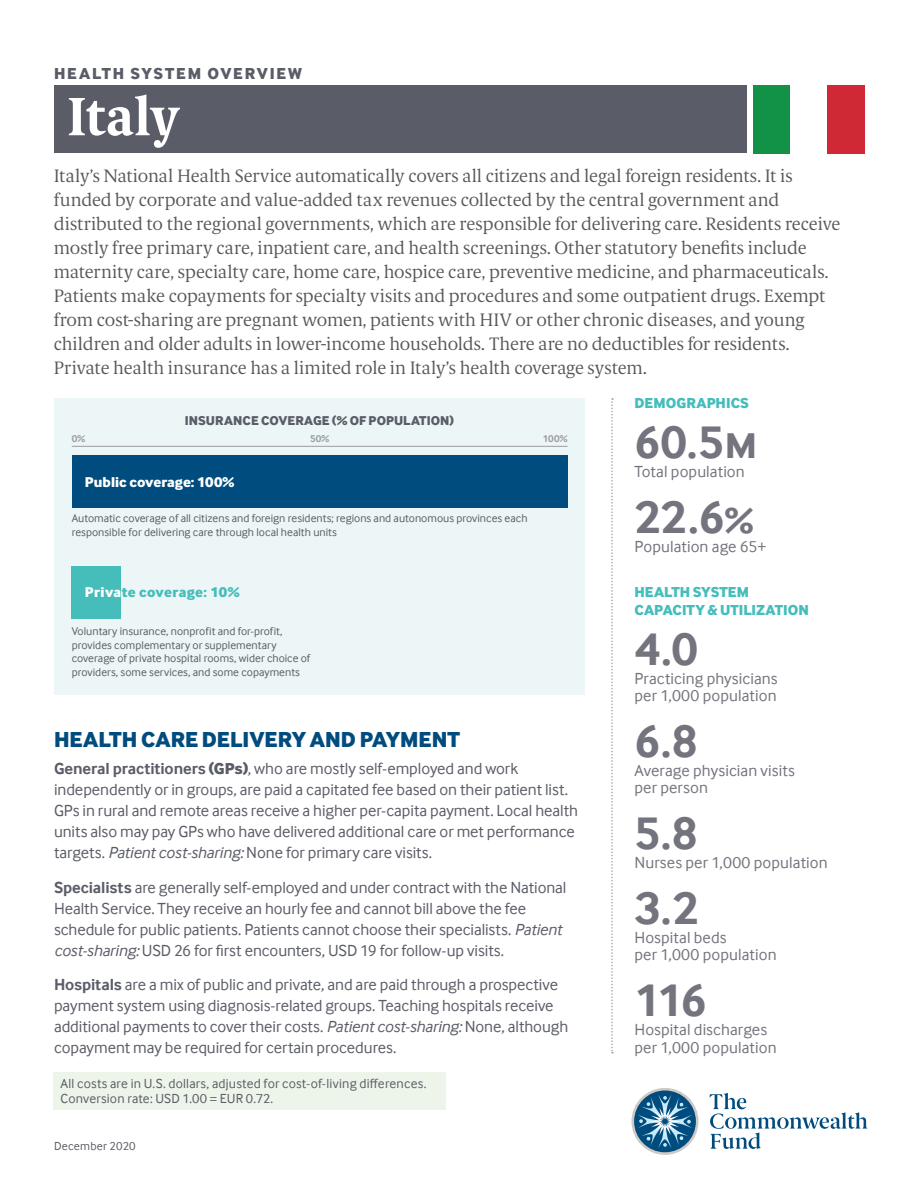
<style>
.page{position:relative;width:918px;height:1188px;background:#fff}
.page>*{position:absolute;margin:0;border:0;box-sizing:border-box;transform-origin:0 0}
.Page_Heads___Folio{font:700 54px "Berlingske Serif Text";color:#fff}
.STAT-number{font:700 48px "Inter Face";color:#73747d}
.Heads_-_1st_Subhead{font:22.5px "Inter Face X Bold";color:#014c7e}
.Overview_Intro_Text{font:300 18px/24px "Berlingske Serif Text";letter-spacing:-.005em;color:#57585a}
.Overview_Body{font:16.5px/21px "Inter Face";letter-spacing:-.005em;color:#5a5d67}
.STAT-smallcopy{font:16.5px/16.5px "Inter Face";letter-spacing:.005em;color:#73747d}
.Page_Heads___Folio-2{font:16.5px "Inter Face X Bold";letter-spacing:.11em;color:#5a5d67}
.Stat_Section_Header{font:15px/18px "Inter Face X Bold";letter-spacing:.005em;color:#44bdbb}
.t1{font:14.7px "Inter Face X Bold";color:#fff}
.t2{font:14.7px "Inter Face X Bold";letter-spacing:.02em;color:#44bdbb}
.Conversion_Rate{font:13.5px/15px "Inter Face";letter-spacing:.015em;color:#5a5d67}
.t3{font:13.2px "Inter Face X Bold";letter-spacing:.005em;color:#5a5d67}
.t4{font:12px "Inter Face";letter-spacing:.02em;color:#5a5d67}
.t5{font:11.55px/13.8px "Inter Face";color:#5a5d67}
.t6{font:700 10.35px "Inter Face";color:#9d9da3}
.s1{color:#fff}
.s2{font-weight:700}
.s3{font-family:"Inter Face X Bold"}
.s4{font-style:italic}
</style>
<div class="page">
<svg style="left:710px;top:1093px;width:158px;height:56px"></svg>
<svg style="left:632px;top:1088px;width:66px;height:67px"></svg>
<div style="left:54px;top:86px;width:692px;height:67px;background:#5a5d67"></div>
<svg style="left:611px;top:398px;width:2px;height:655px"></svg>
<div style="left:54px;top:1072px;width:392px;height:38px;background:#edf4e9"></div>
<div style="left:827px;top:86px;width:37px;height:67px;background:#cf2936"></div>
<div style="left:754px;top:86px;width:36px;height:67px;background:#129246"></div>
<div style="left:54px;top:398px;width:531px;height:297px;background:#ecf6f6"></div>
<div style="left:72px;top:456px;width:496px;height:52px;background:#014c7e"></div>
<div style="left:72px;top:566px;width:49px;height:53px;background:#44bdbb"></div>
<hr style="left:72px;top:446px;width:496px;height:1px;background:#9d9da3">
<p class="Page_Heads___Folio-2" style="left:54px;top:64px;width:250px">HEALTH SYSTEM OVERVIEW</p>
<p class="Page_Heads___Folio" style="left:68px;top:78px;width:114px">Italy</p>
<p class="Overview_Intro_Text" style="left:54px;top:163px;width:788px">Italy’s National Health Service automatically covers all citizens and legal foreign residents. It is funded by corporate and value-added tax revenues collected by the central government and distributed to the regional governments, which are responsible for delivering care. Residents receive mostly free primary care, inpatient care, and health screenings. Other statutory benefits include maternity care, specialty care, home care, hospice care, preventive medicine, and pharmaceuticals.<br>Patients make copayments for specialty visits and procedures and some outpatient drugs. Exempt from cost-sharing are pregnant women, patients with HIV or other chronic diseases, and young children and older adults in lower-income households. There are no deductibles for residents.<br>Private health insurance has a limited role in Italy’s health coverage system.</p>
<p class="t3" style="left:185px;top:413px;width:271px">INSURANCE COVERAGE (% OF POPULATION)</p>
<p class="t6" style="left:72px;top:433px;width:15px">0%</p>
<p class="t6" style="left:310px;top:433px;width:21px">50%</p>
<p class="t6" style="left:543px;top:433px;width:26px">100%</p>
<p class="t1" style="left:85px;top:473px;width:151px">Public coverage: 100%</p>
<p class="t5" style="left:72px;top:512px;width:457px">Automatic coverage of all citizens and foreign residents; regions and autonomous provinces each responsible for delivering care through local health units</p>
<p class="t2" style="left:85px;top:584px;width:156px"><span class="s1">Priva</span>te coverage: 10%</p>
<p class="t5" style="left:72px;top:624px;width:240px">Voluntary insurance, nonprofit and for-profit, provides complementary or supplementary coverage of private hospital rooms, wider choice of providers, some services, and some copayments</p>
<p class="Heads_-_1st_Subhead" style="left:54px;top:726px;width:408px">HEALTH CARE DELIVERY AND PAYMENT</p>
<p class="Overview_Body" style="left:54px;top:758px;width:526px"><span class="s2">General practitioners</span> <span class="s3">(GPs)</span>, who are mostly self-employed and work independently or in groups, are paid a capitated fee based on their patient list.<br>GPs in rural and remote areas receive a higher per-capita payment. Local health units also may pay GPs who have delivered additional care or met performance targets. <span class="s4">Patient cost-sharing:</span> None for primary care visits.</p>
<p class="Overview_Body" style="left:54px;top:877px;width:514px"><span class="s2">Specialists</span> are generally self-employed and under contract with the National Health Service. They receive an hourly fee and cannot bill above the fee schedule for public patients. Patients cannot choose their specialists. <span class="s4">Patient cost-sharing:</span> USD 26 for first encounters, USD 19 for follow-up visits.</p>
<p class="Overview_Body" style="left:54px;top:974px;width:516px"><span class="s2">Hospitals</span> are a mix of public and private, and are paid through a prospective payment system using diagnosis-related groups. Teaching hospitals receive additional payments to cover their costs. <span class="s4">Patient cost-sharing:</span> None, although copayment may be required for certain procedures.</p>
<p class="Conversion_Rate" style="left:60px;top:1076px;width:367px">All costs are in U.S. dollars, adjusted for cost-of-living differences.<br>Conversion rate: USD 1.00 = EUR 0.72.</p>
<p class="t4" style="left:54px;top:1139px;width:83px">December 2020</p>
<p class="Stat_Section_Header" style="left:634px;top:394px;width:116px">DEMOGRAPHICS</p>
<p class="STAT-number" style="left:634px;top:414px;width:124px">60.5M</p>
<p class="STAT-smallcopy" style="left:634px;top:463px;width:112px">Total population</p>
<p class="STAT-number" style="left:634px;top:489px;width:121px">22.6%</p>
<p class="STAT-smallcopy" style="left:635px;top:539px;width:133px">Population age 65+</p>
<p class="Stat_Section_Header" style="left:635px;top:583px;width:176px">HEALTH SYSTEM<br>CAPACITY &amp; UTILIZATION</p>
<p class="STAT-number" style="left:635px;top:621px;width:65px">4.0</p>
<p class="STAT-smallcopy" style="left:635px;top:670px;width:145px">Practicing physicians per 1,000 population</p>
<p class="STAT-number" style="left:635px;top:713px;width:65px">6.8</p>
<p class="STAT-smallcopy" style="left:635px;top:762px;width:162px">Average physician visits per person</p>
<p class="STAT-number" style="left:635px;top:805px;width:65px">5.8</p>
<p class="STAT-smallcopy" style="left:635px;top:854px;width:195px">Nurses per 1,000 population</p>
<p class="STAT-number" style="left:635px;top:880px;width:65px">3.2</p>
<p class="STAT-smallcopy" style="left:635px;top:930px;width:144px">Hospital beds<br>per 1,000 population</p>
<p class="STAT-number" style="left:635px;top:972px;width:74px">116</p>
<p class="STAT-smallcopy" style="left:635px;top:1021px;width:144px;line-height:18px">Hospital discharges per 1,000 population</p>
</div>
